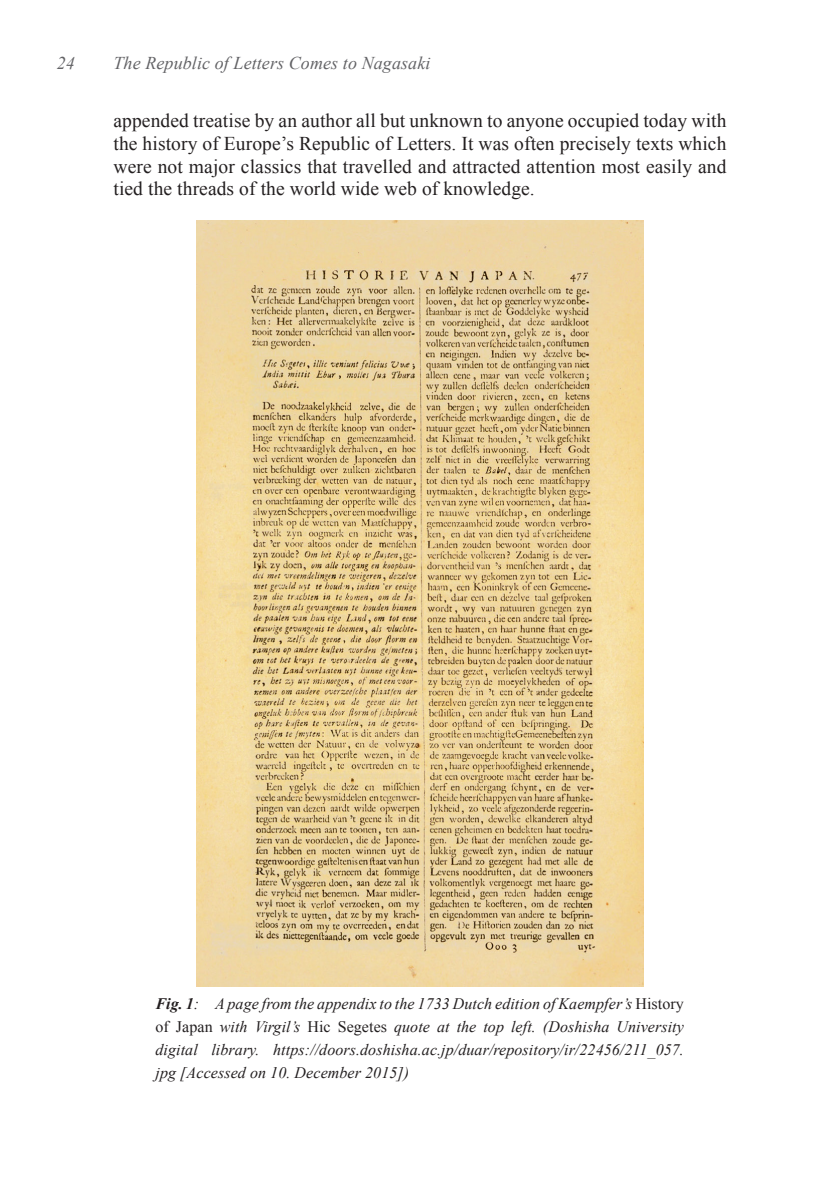
<style>
.page{position:relative;width:840px;height:1191px;background:#fff}
.page>*{position:absolute;margin:0;border:0;box-sizing:border-box;transform-origin:0 0}
.t1{font:19.6px/22.8px "Times New Roman";letter-spacing:.005em;color:#231f20;text-align:justify}
.t2{font:italic 18px "Times New Roman";letter-spacing:.005em;color:#636366}
.Image_Captions{font:italic 16px/22.8px "Times New Roman";letter-spacing:.005em;color:#231f20;text-align:justify}
.s1{font-weight:700}
.s2{font-style:normal}
</style>
<div class="page">
<img style="left:196px;top:220px;width:447px;height:766px">
<p class="t2" style="left:57px;top:51px;width:20px">24</p>
<p class="t2" style="left:113px;top:51px;width:318px">The Republic of Letters Comes to Nagasaki</p>
<p class="t1" style="left:113px;top:109px;width:614px">appended treatise by an author all but unknown to anyone occupied today with the history of Europe’s Republic of Letters. It was often precisely texts which were not major classics that travelled and attracted attention most easily and tied the threads of the world wide web of knowledge.</p>
<p class="Image_Captions" style="left:155px;top:992px;width:529px"><span class="s1">Fig. 1</span>: A page from the appendix to the 1733 Dutch edition of Kaempfer’s <span class="s2">History of Japan</span> with Virgil’s <span class="s2">Hic Segetes</span> quote at the top left. (Doshisha University digital library. https://doors.doshisha.ac.jp/duar/repository/ir/22456/211_057. jpg [Accessed on 10. December 2015])</p>
</div>
